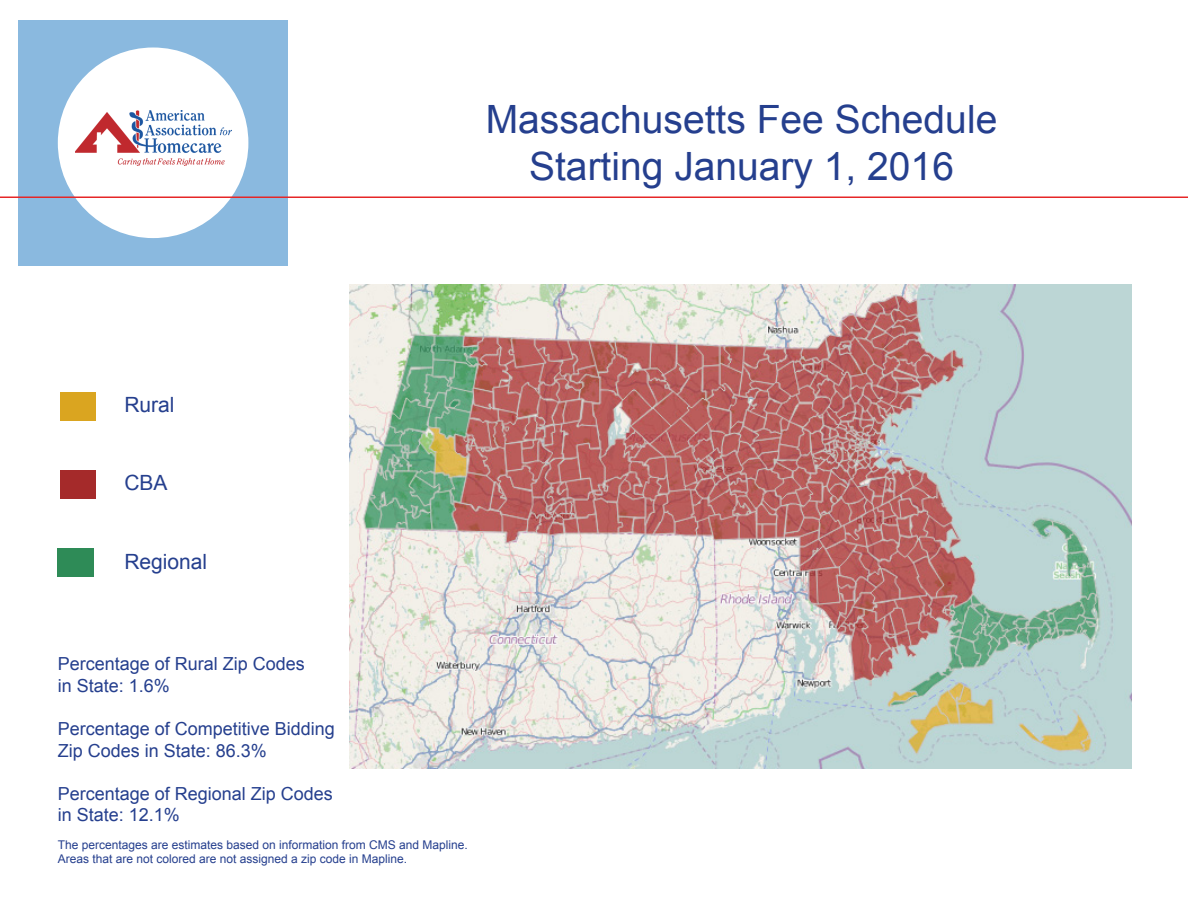
<style>
.page{position:relative;width:1188px;height:918px;background:#fff}
.page>*{position:absolute;margin:0;border:0;box-sizing:border-box;transform-origin:0 0}
.t1{font:39px "Arial";color:#253f8e}
.t2{font:21px "Arial";color:#253f8e}
.t3{font:18px "Arial";color:#253f8e}
.t4{font:12px "Arial";color:#253f8e}
</style>
<div class="page">
<div style="left:18px;top:20px;width:270px;height:246px;background:#8ab9df"></div>
<div style="left:58px;top:48px;width:190px;height:190px;background:#fff;border-radius:50%"></div>
<img style="left:75px;top:110px;width:156px;height:55px">
<hr style="left:0;top:196px;width:1188px;height:2px;background:#e62627">
<img style="left:60px;top:393px;width:35px;height:28px">
<img style="left:60px;top:471px;width:35px;height:27px">
<img style="left:58px;top:548px;width:36px;height:28px">
<img style="left:349px;top:284px;width:782px;height:484px">
<p class="t1" style="left:486px;top:94px;width:513px">Massachusetts Fee Schedule</p>
<p class="t1" style="left:529px;top:141px;width:426px">Starting January 1, 2016</p>
<p class="t2" style="left:124px;top:390px;width:52px">Rural</p>
<p class="t2" style="left:124px;top:469px;width:45px">CBA</p>
<p class="t2" style="left:124px;top:548px;width:84px">Regional</p>
<p class="t3" style="left:58px;top:652px;width:249px">Percentage of Rural Zip Codes</p>
<p class="t3" style="left:58px;top:674px;width:114px">in State: 1.6%</p>
<p class="t3" style="left:58px;top:717px;width:279px">Percentage of Competitive Bidding</p>
<p class="t3" style="left:58px;top:738px;width:211px">Zip Codes in State: 86.3%</p>
<p class="t3" style="left:58px;top:782px;width:277px">Percentage of Regional Zip Codes</p>
<p class="t3" style="left:58px;top:803px;width:124px">in State: 12.1%</p>
<p class="t4" style="left:58px;top:836px;width:412px">The percentages are estimates based on information from CMS and Mapline.</p>
<p class="t4" style="left:58px;top:851px;width:351px">Areas that are not colored are not assigned a zip code in Mapline.</p>
</div>
